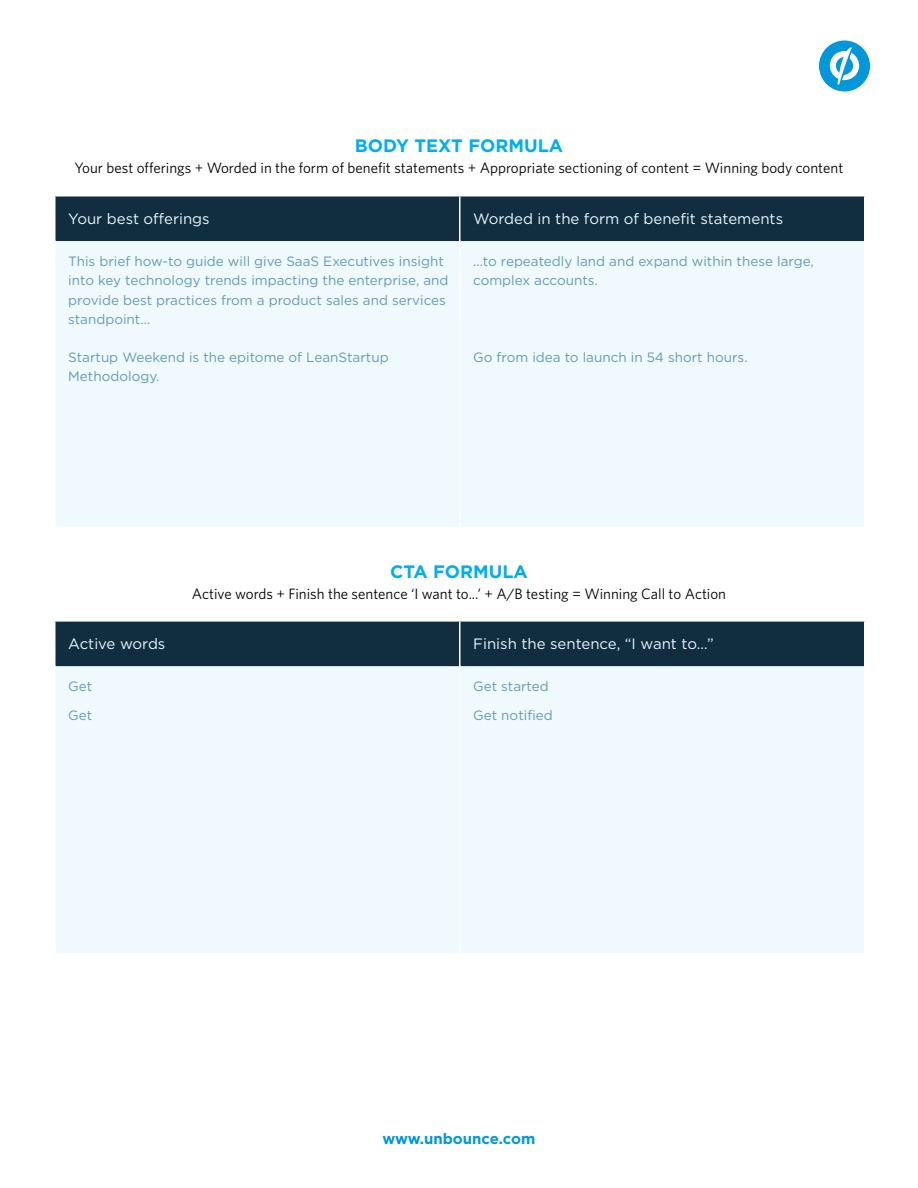
<style>
.page{position:relative;width:918px;height:1188px;background:#fff}
.page>*{position:absolute;margin:0;border:0;box-sizing:border-box;transform-origin:0 0}
.t1{font:700 18px "Gotham";color:#00aeef}
.t2{font:15px "Whitney";color:#000}
.t3{font:15px "Gotham";color:#e8f6fe}
.t4{font:700 15px "Gotham";color:#0098db}
.body_copy_-_table{font:13.5px/19.2px "Gotham";color:#609cbb}
</style>
<div class="page">
<svg style="left:819px;top:40px;width:51px;height:52px"></svg>
<div style="left:55px;top:196px;width:810px;height:44px;background:#112d40"></div>
<div style="left:56px;top:241px;width:808px;height:286px;background:#f0f9fd"></div>
<hr style="left:56px;top:240px;width:403px;height:1px;background:#112d40">
<hr style="left:460px;top:240px;width:404px;height:1px;background:#112d40">
<hr style="left:54px;top:197px;width:2px;height:43px;background:#fff">
<hr style="left:459px;top:197px;width:1px;height:43px;background:#fff">
<hr style="left:864px;top:197px;width:2px;height:43px;background:#fff">
<hr style="left:459px;top:240px;width:1px;height:287px;background:#fff">
<div style="left:56px;top:622px;width:808px;height:43px;background:#112d40"></div>
<div style="left:56px;top:666px;width:808px;height:287px;background:#f0f9fd"></div>
<hr style="left:56px;top:665px;width:403px;height:1px;background:#112d40">
<hr style="left:460px;top:665px;width:404px;height:1px;background:#112d40">
<hr style="left:459px;top:622px;width:1px;height:43px;background:#fff">
<hr style="left:459px;top:665px;width:1px;height:288px;background:#fff">
<p class="t1" style="left:355px;top:134px;width:210px">BODY TEXT FORMULA</p>
<p class="t2" style="left:75px;top:159px;width:770px">Your best offerings + Worded in the form of benefit statements + Appropriate sectioning of content = Winning body content</p>
<p class="t3" style="left:68px;top:209px;width:143px">Your best offerings</p>
<p class="t3" style="left:473px;top:209px;width:311px">Worded in the form of benefit statements</p>
<p class="body_copy_-_table" style="left:68px;top:251px;width:382px">This brief how-to guide will give SaaS Executives insight into key technology trends impacting the enterprise, and provide best practices from a product sales and services standpoint…</p>
<p class="body_copy_-_table" style="left:68px;top:347px;width:322px">Startup Weekend is the epitome of LeanStartup<br>Methodology.</p>
<p class="body_copy_-_table" style="left:473px;top:251px;width:342px">...to repeatedly land and expand within these large, complex accounts.</p>
<p class="body_copy_-_table" style="left:473px;top:347px;width:276px">Go from idea to launch in 54 short hours.</p>
<p class="t1" style="left:390px;top:559px;width:139px">CTA FORMULA</p>
<p class="t2" style="left:192px;top:584px;width:536px">Active words + Finish the sentence ‘I want to...’ + A/B testing = Winning Call to Action</p>
<p class="t3" style="left:68px;top:634px;width:99px">Active words</p>
<p class="t3" style="left:473px;top:634px;width:242px">Finish the sentence, “I want to…”</p>
<p class="body_copy_-_table" style="left:68px;top:677px;width:26px">Get</p>
<p class="body_copy_-_table" style="left:68px;top:705px;width:26px">Get</p>
<p class="body_copy_-_table" style="left:473px;top:677px;width:77px">Get started</p>
<p class="body_copy_-_table" style="left:473px;top:705px;width:81px">Get notified</p>
<p class="t4" style="left:382px;top:1129px;width:155px">www.unbounce.com</p>
</div>
